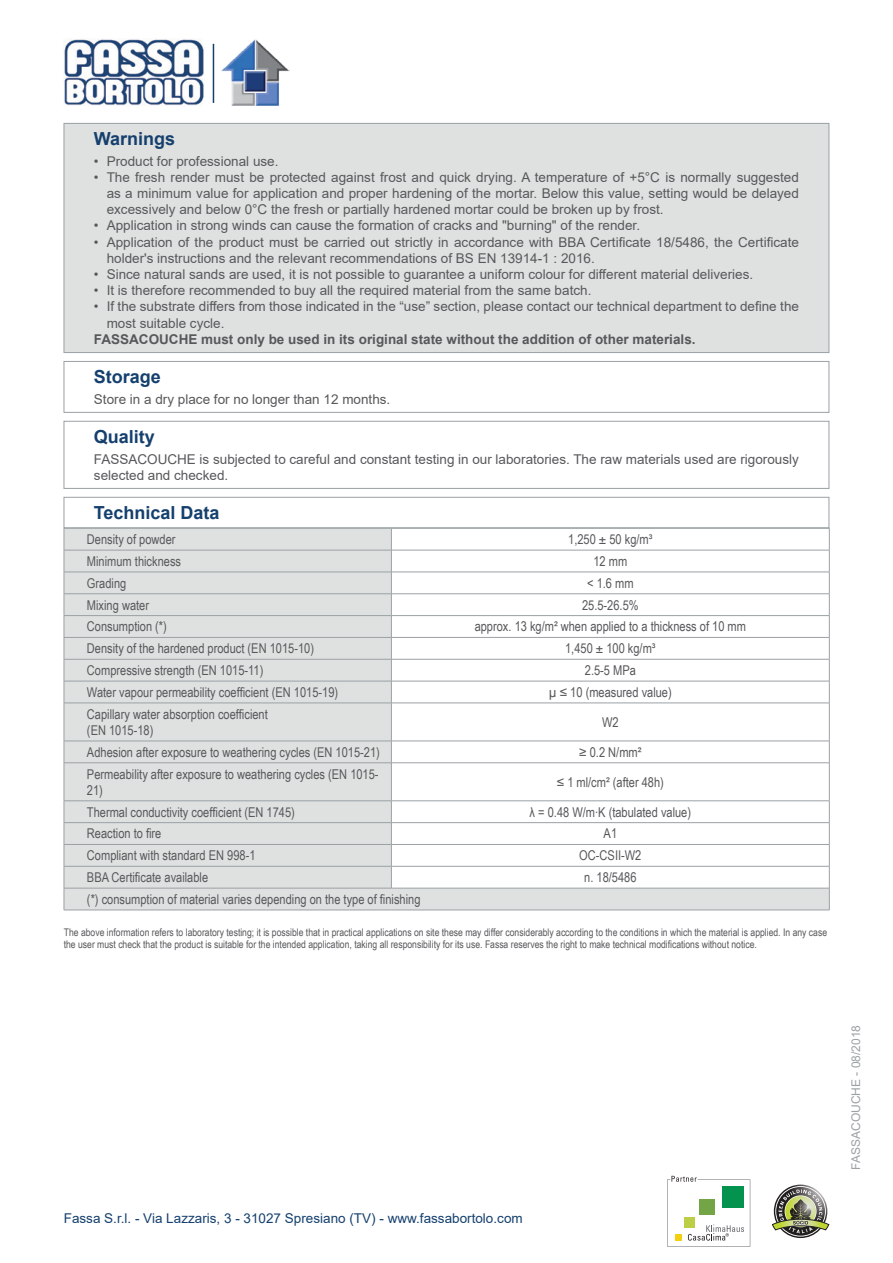
<style>
.page{position:relative;width:893px;height:1263px;background:#fff}
.page>*{position:absolute;margin:0;border:0;box-sizing:border-box;transform-origin:0 0}
.Titolo{font:700 18px "Arial";color:#15406e}
.Qualita{font:13.5px/16.2px "Arial";color:#57585a}
.normale_sx{font:13.5px/16.2px "Arial Narrow";color:#57585a}
.normale_centrato{font:13.5px "Arial Narrow";color:#57585a}
.Note{font:700 13.5px "Arial";color:#57585a}
.t1{font:13.5px "Arial";color:#15406e}
.Conservazione{font:13.5px "Arial";color:#57585a}
.t2{font:12px "Arial";color:#9ba1a4}
.Disclaimer{font:10.5px/12.6px "Arial Narrow";color:#57585a}
</style>
<div class="page">
<svg style="left:667px;top:1176px;width:83px;height:71px"></svg>
<svg style="left:772px;top:1186px;width:57px;height:50px"></svg>
<img style="left:64px;top:38px;width:140px;height:67px">
<hr style="left:213px;top:44px;width:1px;height:59px;background:#15406e">
<img style="left:221px;top:39px;width:68px;height:67px">
<div style="left:64px;top:123px;width:765px;height:230px;background:#dfe1e1"></div>
<div style="left:64px;top:123px;width:765px;height:230px;border:1px solid #9ba1a4"></div>
<div style="left:64px;top:361px;width:765px;height:52px;border:1px solid #9ba1a4"></div>
<div style="left:64px;top:421px;width:765px;height:68px;border:1px solid #9ba1a4"></div>
<div style="left:64px;top:497px;width:765px;height:31px;border:1px solid #9ba1a4"></div>
<svg style="left:65px;top:529px;width:764px;height:381px"></svg>
<hr style="left:64px;top:528px;width:327px;height:1px;background:#9ba1a4">
<hr style="left:391px;top:528px;width:438px;height:1px;background:#9ba1a4">
<hr style="left:64px;top:550px;width:327px;height:1px;background:#9ba1a4">
<hr style="left:391px;top:550px;width:438px;height:1px;background:#9ba1a4">
<hr style="left:64px;top:572px;width:327px;height:1px;background:#9ba1a4">
<hr style="left:391px;top:572px;width:438px;height:1px;background:#9ba1a4">
<hr style="left:64px;top:593px;width:327px;height:1px;background:#9ba1a4">
<hr style="left:391px;top:593px;width:438px;height:1px;background:#9ba1a4">
<hr style="left:64px;top:615px;width:327px;height:1px;background:#9ba1a4">
<hr style="left:391px;top:615px;width:438px;height:1px;background:#9ba1a4">
<hr style="left:64px;top:637px;width:327px;height:1px;background:#9ba1a4">
<hr style="left:391px;top:637px;width:438px;height:1px;background:#9ba1a4">
<hr style="left:64px;top:659px;width:327px;height:1px;background:#9ba1a4">
<hr style="left:391px;top:659px;width:438px;height:1px;background:#9ba1a4">
<hr style="left:64px;top:681px;width:327px;height:1px;background:#9ba1a4">
<svg style="left:64px;top:529px;width:1px;height:174px"></svg>
<hr style="left:391px;top:681px;width:438px;height:1px;background:#9ba1a4">
<svg style="left:391px;top:528px;width:1px;height:175px"></svg>
<svg style="left:829px;top:528px;width:1px;height:175px"></svg>
<hr style="left:64px;top:703px;width:327px;height:1px;background:#9ba1a4">
<hr style="left:64px;top:703px;width:1px;height:38px;background:#9ba1a4">
<hr style="left:391px;top:703px;width:438px;height:1px;background:#9ba1a4">
<hr style="left:391px;top:703px;width:1px;height:38px;background:#9ba1a4">
<hr style="left:829px;top:703px;width:1px;height:38px;background:#9ba1a4">
<hr style="left:64px;top:741px;width:327px;height:1px;background:#9ba1a4">
<svg style="left:64px;top:741px;width:1px;height:21px"></svg>
<hr style="left:391px;top:741px;width:438px;height:1px;background:#9ba1a4">
<svg style="left:391px;top:741px;width:1px;height:21px"></svg>
<svg style="left:829px;top:741px;width:1px;height:22px"></svg>
<hr style="left:64px;top:762px;width:327px;height:1px;background:#9ba1a4">
<hr style="left:64px;top:763px;width:1px;height:38px;background:#9ba1a4">
<hr style="left:391px;top:762px;width:438px;height:1px;background:#9ba1a4">
<hr style="left:391px;top:763px;width:1px;height:38px;background:#9ba1a4">
<hr style="left:829px;top:763px;width:1px;height:38px;background:#9ba1a4">
<hr style="left:64px;top:800px;width:327px;height:1px;background:#9ba1a4">
<hr style="left:391px;top:800px;width:438px;height:1px;background:#9ba1a4">
<hr style="left:64px;top:822px;width:327px;height:1px;background:#9ba1a4">
<hr style="left:391px;top:822px;width:438px;height:1px;background:#9ba1a4">
<hr style="left:64px;top:844px;width:327px;height:1px;background:#9ba1a4">
<hr style="left:391px;top:844px;width:438px;height:1px;background:#9ba1a4">
<hr style="left:64px;top:866px;width:327px;height:1px;background:#9ba1a4">
<hr style="left:391px;top:866px;width:438px;height:1px;background:#9ba1a4">
<svg style="left:391px;top:801px;width:1px;height:87px"></svg>
<hr style="left:64px;top:888px;width:327px;height:1px;background:#9ba1a4">
<svg style="left:64px;top:801px;width:1px;height:109px"></svg>
<hr style="left:391px;top:888px;width:438px;height:1px;background:#9ba1a4">
<svg style="left:829px;top:801px;width:1px;height:109px"></svg>
<hr style="left:64px;top:910px;width:327px;height:1px;background:#9ba1a4">
<hr style="left:391px;top:910px;width:438px;height:1px;background:#9ba1a4">
<p class="Titolo" style="left:94px;top:126px;width:83px">Warnings</p>
<p class="Qualita" style="left:94px;top:153px;width:186px">• Product for professional use.</p>
<p class="Qualita" style="left:107px;top:169px;width:694px;text-align:justify;text-indent:-13px">• The fresh render must be protected against frost and quick drying. A temperature of +5°C is normally suggested as a minimum value for application and proper hardening of the mortar. Below this value, setting would be delayed excessively and below 0°C the fresh or partially hardened mortar could be broken up by frost.</p>
<p class="Qualita" style="left:94px;top:217px;width:548px">• Application in strong winds can cause the formation of cracks and "burning" of the render.</p>
<p class="Qualita" style="left:107px;top:234px;width:694px;text-indent:-13px">• Application of the product must be carried out strictly in accordance with BBA Certificate 18/5486, the Certificate holder's instructions and the relevant recommendations of BS EN 13914-1 : 2016.</p>
<p class="Qualita" style="left:94px;top:266px;width:661px">• Since natural sands are used, it is not possible to guarantee a uniform colour for different material deliveries.</p>
<p class="Qualita" style="left:94px;top:282px;width:499px">• It is therefore recommended to buy all the required material from the same batch.</p>
<p class="Qualita" style="left:107px;top:298px;width:694px;text-indent:-13px">• If the substrate differs from those indicated in the “use” section, please contact our technical department to define the most suitable cycle.</p>
<p class="Note" style="left:94px;top:330px;width:603px">FASSACOUCHE must only be used in its original state without the addition of other materials.</p>
<p class="Titolo" style="left:94px;top:364px;width:69px">Storage</p>
<p class="Conservazione" style="left:94px;top:390px;width:298px">Store in a dry place for no longer than 12 months.</p>
<p class="Titolo" style="left:94px;top:424px;width:63px">Quality</p>
<p class="Qualita" style="left:94px;top:451px;width:707px">FASSACOUCHE is subjected to careful and constant testing in our laboratories. The raw materials used are rigorously selected and checked.</p>
<p class="Titolo" style="left:94px;top:500px;width:127px">Technical Data</p>
<p class="normale_sx" style="left:87px;top:531px;width:90px">Density of powder</p>
<p class="normale_centrato" style="left:568px;top:529px;width:86px">1,250 ± 50 kg/m³</p>
<p class="normale_sx" style="left:87px;top:553px;width:96px">Minimum thickness</p>
<p class="normale_centrato" style="left:593px;top:551px;width:35px">12 mm</p>
<p class="normale_sx" style="left:87px;top:574px;width:41px">Grading</p>
<p class="normale_centrato" style="left:587px;top:573px;width:48px">&lt; 1.6 mm</p>
<p class="normale_sx" style="left:87px;top:596px;width:64px">Mixing water</p>
<p class="normale_centrato" style="left:582px;top:595px;width:58px">25.5-26.5%</p>
<p class="normale_sx" style="left:87px;top:618px;width:81px">Consumption (*)</p>
<p class="normale_centrato" style="left:475px;top:617px;width:273px">approx. 13 kg/m² when applied to a thickness of 10 mm</p>
<p class="normale_sx" style="left:87px;top:640px;width:229px">Density of the hardened product (EN 1015-10)</p>
<p class="normale_centrato" style="left:565px;top:639px;width:92px">1,450 ± 100 kg/m³</p>
<p class="normale_sx" style="left:87px;top:662px;width:178px">Compressive strength (EN 1015-11)</p>
<p class="normale_centrato" style="left:585px;top:660px;width:53px">2.5-5 MPa</p>
<p class="normale_sx" style="left:87px;top:683px;width:253px">Water vapour permeability coefficient (EN 1015-19)</p>
<p class="normale_centrato" style="left:549px;top:682px;width:124px">µ ≤ 10 (measured value)</p>
<p class="normale_sx" style="left:87px;top:705px;width:182px">Capillary water absorption coefficient</p>
<p class="normale_sx" style="left:87px;top:722px;width:68px">(EN 1015-18)</p>
<p class="normale_centrato" style="left:602px;top:712px;width:18px">W2</p>
<p class="normale_sx" style="left:87px;top:743px;width:294px">Adhesion after exposure to weathering cycles (EN 1015-21)</p>
<p class="normale_centrato" style="left:579px;top:742px;width:64px">≥ 0.2 N/mm²</p>
<p class="normale_sx" style="left:87px;top:765px;width:293px">Permeability after exposure to weathering cycles (EN 1015-<br>21)</p>
<p class="normale_centrato" style="left:557px;top:772px;width:109px">≤ 1 ml/cm² (after 48h)</p>
<p class="normale_sx" style="left:87px;top:803px;width:209px">Thermal conductivity coefficient (EN 1745)</p>
<p class="normale_centrato" style="left:530px;top:802px;width:163px">λ = 0.48 W/m∙K (tabulated value)</p>
<p class="normale_sx" style="left:87px;top:825px;width:76px">Reaction to fire</p>
<p class="normale_centrato" style="left:604px;top:824px;width:15px">A1</p>
<p class="normale_sx" style="left:87px;top:847px;width:170px">Compliant with standard EN 998-1</p>
<p class="normale_centrato" style="left:579px;top:846px;width:64px">OC-CSII-W2</p>
<p class="normale_sx" style="left:87px;top:869px;width:123px">BBA Certificate available</p>
<p class="normale_centrato" style="left:584px;top:867px;width:54px">n. 18/5486</p>
<p class="normale_sx" style="left:87px;top:890px;width:335px">(*) consumption of material varies depending on the type of finishing</p>
<p class="Disclaimer" style="left:64px;top:925px;width:765px">The above information refers to laboratory testing; it is possible that in practical applications on site these may differ considerably according to the conditions in which the material is applied. In any case the user must check that the product is suitable for the intended application, taking all responsibility for its use. Fassa reserves the right to make technical modifications without notice.</p>
<p class="t1" style="left:64px;top:1208px;width:460px">Fassa S.r.l. - Via Lazzaris, 3 - 31027 Spresiano (TV) - www.fassabortolo.com</p>
<p class="t2" style="left:848px;top:1170px;width:146px;rotate:-90deg">FASSACOUCHE - 08/2018</p>
</div>
